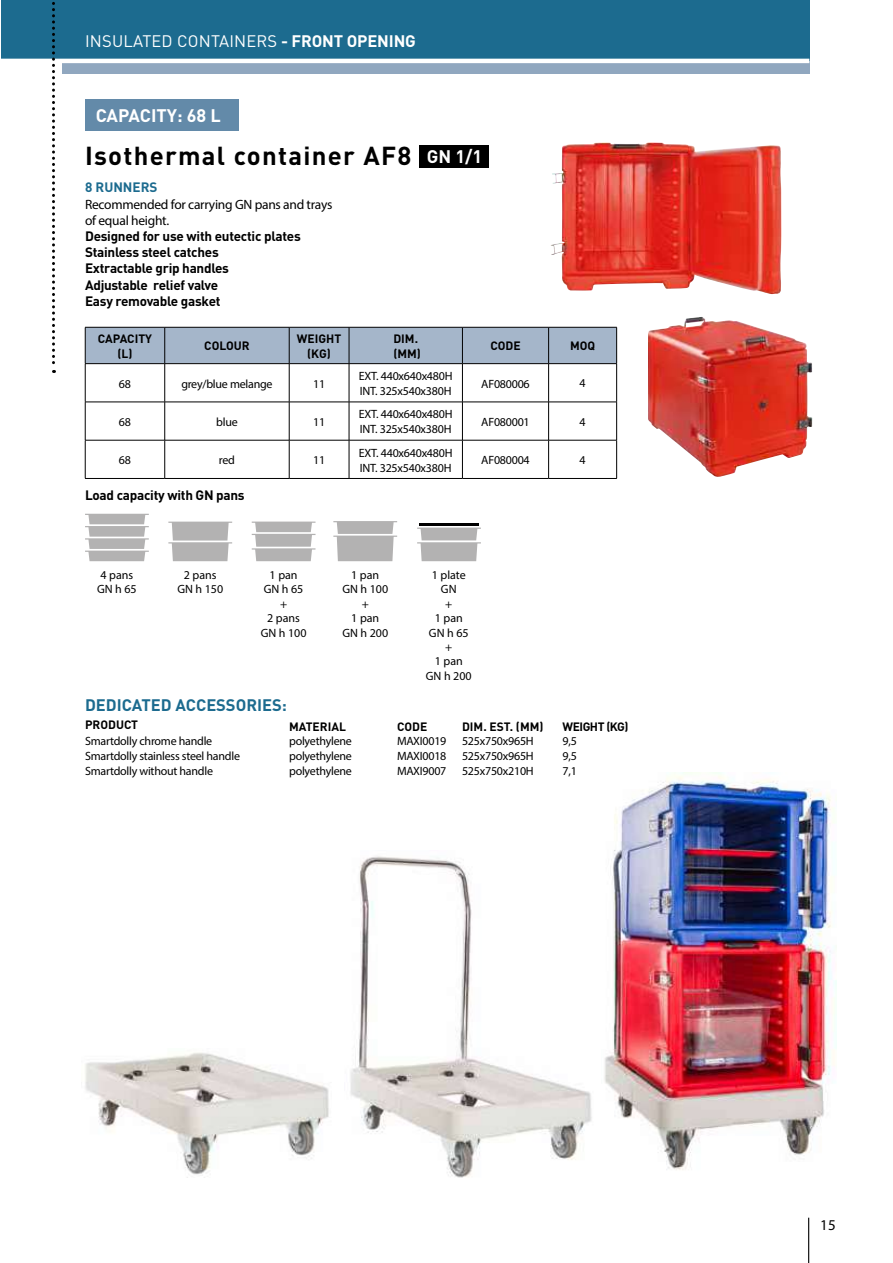
<style>
.page{position:relative;width:893px;height:1263px;background:#fff}
.page>*{position:absolute;margin:0;border:0;box-sizing:border-box;transform-origin:0 0}
.t1{font:700 25.65px "DIN";letter-spacing:.05em;color:#000}
.t2{font:700 18px "DIN";color:#fff}
.t3{font:16.5px "DIN";letter-spacing:.01em;color:#fff}
.t4{font:700 16.5px "DIN";color:#1c6b8f}
.t5{font:15px "Myriad Pro";color:#000}
.t6{font:700 13.5px/16.2px "DIN";letter-spacing:-.02em;color:#000}
.t7{font:13.5px/16.2px "Myriad Pro";letter-spacing:-.02em;color:#000}
.t8{font:700 13.5px "DIN";color:#1c6b8f}
.t9{font:12px/15px "Myriad Pro";letter-spacing:-.02em;color:#000}
.t10{font:12px/14.4px "Myriad Pro";color:#000;text-align:center}
.t11{font:700 12px/14.4px "DIN";color:#000;text-align:center}
.t12{font:700 12px "DIN";letter-spacing:-.04em;color:#000}
.s1{font-weight:700}
.s2{font-size:18px;color:#fff}
</style>
<div class="page">
<div style="left:62px;top:0;width:747px;height:74px;background:#90a7bf"></div>
<div style="left:1px;top:0;width:808px;height:60px;background:#1c6b8f"></div>
<hr style="left:0;top:59px;width:809px;height:4px;background:#fff">
<svg style="left:52px;top:2px;width:3px;height:371px"></svg>
<div style="left:420px;top:145px;width:69px;height:22px;background:#000"></div>
<div style="left:85px;top:99px;width:154px;height:32px;background:#638aa9"></div>
<svg style="left:86px;top:328px;width:530px;height:150px"></svg>
<hr style="left:85px;top:327px;width:80px;height:1px;background:#000">
<hr style="left:85px;top:327px;width:1px;height:36px;background:#000">
<hr style="left:165px;top:327px;width:124px;height:1px;background:#000">
<hr style="left:164px;top:327px;width:1px;height:36px;background:#000">
<hr style="left:289px;top:327px;width:60px;height:1px;background:#000">
<hr style="left:289px;top:327px;width:1px;height:36px;background:#000">
<hr style="left:349px;top:327px;width:113px;height:1px;background:#000">
<hr style="left:349px;top:327px;width:1px;height:36px;background:#000">
<hr style="left:462px;top:327px;width:87px;height:1px;background:#000">
<hr style="left:462px;top:327px;width:1px;height:36px;background:#000">
<hr style="left:549px;top:327px;width:68px;height:1px;background:#000">
<hr style="left:548px;top:327px;width:1px;height:36px;background:#000">
<hr style="left:616px;top:327px;width:1px;height:36px;background:#000">
<hr style="left:85px;top:363px;width:80px;height:1px;background:#000">
<hr style="left:85px;top:364px;width:1px;height:38px;background:#000">
<hr style="left:165px;top:363px;width:124px;height:1px;background:#000">
<hr style="left:164px;top:364px;width:1px;height:38px;background:#000">
<hr style="left:289px;top:363px;width:60px;height:1px;background:#000">
<hr style="left:289px;top:364px;width:1px;height:38px;background:#000">
<hr style="left:349px;top:363px;width:113px;height:1px;background:#000">
<hr style="left:349px;top:364px;width:1px;height:38px;background:#000">
<hr style="left:462px;top:363px;width:87px;height:1px;background:#000">
<hr style="left:462px;top:364px;width:1px;height:38px;background:#000">
<hr style="left:549px;top:363px;width:68px;height:1px;background:#000">
<hr style="left:548px;top:364px;width:1px;height:38px;background:#000">
<hr style="left:616px;top:364px;width:1px;height:38px;background:#000">
<hr style="left:85px;top:402px;width:80px;height:1px;background:#000">
<hr style="left:85px;top:402px;width:1px;height:38px;background:#000">
<hr style="left:165px;top:402px;width:124px;height:1px;background:#000">
<hr style="left:164px;top:402px;width:1px;height:38px;background:#000">
<hr style="left:289px;top:402px;width:60px;height:1px;background:#000">
<hr style="left:289px;top:402px;width:1px;height:38px;background:#000">
<hr style="left:349px;top:402px;width:113px;height:1px;background:#000">
<hr style="left:349px;top:402px;width:1px;height:38px;background:#000">
<hr style="left:462px;top:402px;width:87px;height:1px;background:#000">
<hr style="left:462px;top:402px;width:1px;height:38px;background:#000">
<hr style="left:549px;top:402px;width:68px;height:1px;background:#000">
<hr style="left:548px;top:402px;width:1px;height:38px;background:#000">
<hr style="left:616px;top:402px;width:1px;height:38px;background:#000">
<hr style="left:85px;top:440px;width:80px;height:1px;background:#000">
<hr style="left:85px;top:440px;width:1px;height:38px;background:#000">
<hr style="left:165px;top:440px;width:124px;height:1px;background:#000">
<hr style="left:164px;top:440px;width:1px;height:38px;background:#000">
<hr style="left:289px;top:440px;width:60px;height:1px;background:#000">
<hr style="left:289px;top:440px;width:1px;height:38px;background:#000">
<hr style="left:349px;top:440px;width:113px;height:1px;background:#000">
<hr style="left:349px;top:440px;width:1px;height:38px;background:#000">
<hr style="left:462px;top:440px;width:87px;height:1px;background:#000">
<hr style="left:462px;top:440px;width:1px;height:38px;background:#000">
<hr style="left:549px;top:440px;width:68px;height:1px;background:#000">
<hr style="left:548px;top:440px;width:1px;height:38px;background:#000">
<hr style="left:616px;top:440px;width:1px;height:38px;background:#000">
<hr style="left:85px;top:478px;width:80px;height:1px;background:#000">
<hr style="left:165px;top:478px;width:124px;height:1px;background:#000">
<hr style="left:289px;top:478px;width:60px;height:1px;background:#000">
<hr style="left:349px;top:478px;width:113px;height:1px;background:#000">
<hr style="left:462px;top:478px;width:87px;height:1px;background:#000">
<hr style="left:549px;top:478px;width:68px;height:1px;background:#000">
<svg style="left:168px;top:522px;width:64px;height:39px;background:#bfbebe"></svg>
<svg style="left:85px;top:514px;width:64px;height:47px"></svg>
<svg style="left:252px;top:522px;width:63px;height:39px"></svg>
<svg style="left:333px;top:521px;width:64px;height:40px;background:#bfbebe"></svg>
<svg style="left:417px;top:528px;width:64px;height:33px;background:#bfbfbf"></svg>
<hr style="left:420px;top:523px;width:59px;height:3px;background:#000">
<img style="left:604px;top:773px;width:232px;height:397px">
<img style="left:350px;top:856px;width:242px;height:322px">
<img style="left:85px;top:1052px;width:244px;height:123px">
<img style="left:648px;top:317px;width:164px;height:160px">
<img style="left:551px;top:142px;width:230px;height:152px">
<hr style="left:808px;top:1218px;width:1px;height:45px;background:#000">
<h3 class="t3" style="left:85px;top:31px;width:332px">INSULATED CONTAINERS <span class="s1">- FRONT OPENING</span></h3>
<h2 class="t2" style="left:96px;top:104px;width:127px">CAPACITY: 68 L</h2>
<h1 class="t1" style="left:85px;top:139px;width:399px">Isothermal container AF8 <span class="s2">GN 1/1</span></h1>
<p class="t8" style="left:85px;top:179px;width:74px">8 RUNNERS</p>
<p class="t7" style="left:85px;top:196px;width:249px">Recommended for carrying GN pans and trays of equal height.</p>
<p class="t6" style="left:85px;top:227px;width:217px">Designed for use with eutectic plates<br>Stainless steel catches<br>Extractable grip handles<br>Adjustable relief valve<br>Easy removable gasket</p>
<p class="t11" style="left:98px;top:331px;width:56px">CAPACITY (L)</p>
<p class="t11" style="left:204px;top:338px;width:47px">COLOUR</p>
<p class="t11" style="left:297px;top:331px;width:46px">WEIGHT (KG)</p>
<p class="t11" style="left:393px;top:331px;width:29px;text-align:left">DIM. (MM)</p>
<p class="t11" style="left:490px;top:338px;width:32px">CODE</p>
<p class="t11" style="left:570px;top:338px;width:27px">MOQ</p>
<p class="t9" style="left:119px;top:376px;width:14px">68</p>
<p class="t9" style="left:181px;top:376px;width:93px">grey/blue melange</p>
<p class="t9" style="left:313px;top:376px;width:14px">11</p>
<p class="t9" style="left:359px;top:368px;width:95px">EXT. 440x640x480H<br>INT. 325x540x380H</p>
<p class="t9" style="left:481px;top:376px;width:50px">AF080006</p>
<p class="t9" style="left:580px;top:376px;width:8px">4</p>
<p class="t9" style="left:119px;top:414px;width:14px">68</p>
<p class="t9" style="left:216px;top:414px;width:23px">blue</p>
<p class="t9" style="left:313px;top:414px;width:14px">11</p>
<p class="t9" style="left:359px;top:407px;width:95px">EXT. 440x640x480H<br>INT. 325x540x380H</p>
<p class="t9" style="left:481px;top:414px;width:50px">AF080001</p>
<p class="t9" style="left:580px;top:414px;width:8px">4</p>
<p class="t9" style="left:119px;top:452px;width:14px">68</p>
<p class="t9" style="left:219px;top:452px;width:18px">red</p>
<p class="t9" style="left:313px;top:452px;width:14px">11</p>
<p class="t9" style="left:359px;top:445px;width:95px">EXT. 440x640x480H<br>INT. 325x540x380H</p>
<p class="t9" style="left:481px;top:452px;width:50px">AF080004</p>
<p class="t9" style="left:580px;top:452px;width:8px">4</p>
<p class="t6" style="left:85px;top:487px;width:161px">Load capacity with GN pans</p>
<p class="t9" style="left:97px;top:568px;width:41px;line-height:14.4px">4 pans<br>GN h 65</p>
<p class="t10" style="left:261px;top:568px;width:47px">1 pan<br>GN h 65 +<br>2 pans<br>GN h 100</p>
<p class="t10" style="left:342px;top:568px;width:47px">1 pan<br>GN h 100 +<br>1 pan<br>GN h 200</p>
<p class="t10" style="left:426px;top:568px;width:47px">1 plate<br>GN<br>+<br>1 pan<br>GN h 65 +<br>1 pan<br>GN h 200</p>
<p class="t10" style="left:177px;top:568px;width:47px">2 pans<br>GN h 150</p>
<h3 class="t4" style="left:85px;top:694px;width:203px">DEDICATED ACCESSORIES:</h3>
<p class="t11" style="left:85px;top:717px;width:55px">PRODUCT</p>
<p class="t11" style="left:289px;top:719px;width:58px">MATERIAL</p>
<p class="t11" style="left:397px;top:719px;width:32px">CODE</p>
<p class="t11" style="left:462px;top:719px;width:83px">DIM. EST. (MM)</p>
<p class="t12" style="left:562px;top:719px;width:68px">WEIGHT (KG)</p>
<p class="t9" style="left:85px;top:734px;width:129px">Smartdolly chrome handle</p>
<p class="t9" style="left:289px;top:734px;width:64px">polyethylene</p>
<p class="t9" style="left:397px;top:734px;width:51px">MAXI0019</p>
<p class="t9" style="left:462px;top:734px;width:73px">525x750x965H</p>
<p class="t9" style="left:562px;top:734px;width:16px">9,5</p>
<p class="t9" style="left:85px;top:748px;width:156px">Smartdolly stainless steel handle</p>
<p class="t9" style="left:289px;top:748px;width:64px">polyethylene</p>
<p class="t9" style="left:397px;top:748px;width:51px">MAXI0018</p>
<p class="t9" style="left:462px;top:748px;width:73px">525x750x965H</p>
<p class="t9" style="left:562px;top:748px;width:16px">9,5</p>
<p class="t9" style="left:85px;top:763px;width:129px">Smartdolly without handle</p>
<p class="t9" style="left:289px;top:763px;width:64px">polyethylene</p>
<p class="t9" style="left:397px;top:763px;width:51px">MAXI9007</p>
<p class="t9" style="left:462px;top:763px;width:73px">525x750x210H</p>
<p class="t9" style="left:562px;top:763px;width:16px">7,1</p>
<p class="t5" style="left:820px;top:1215px;width:17px">15</p>
</div>
